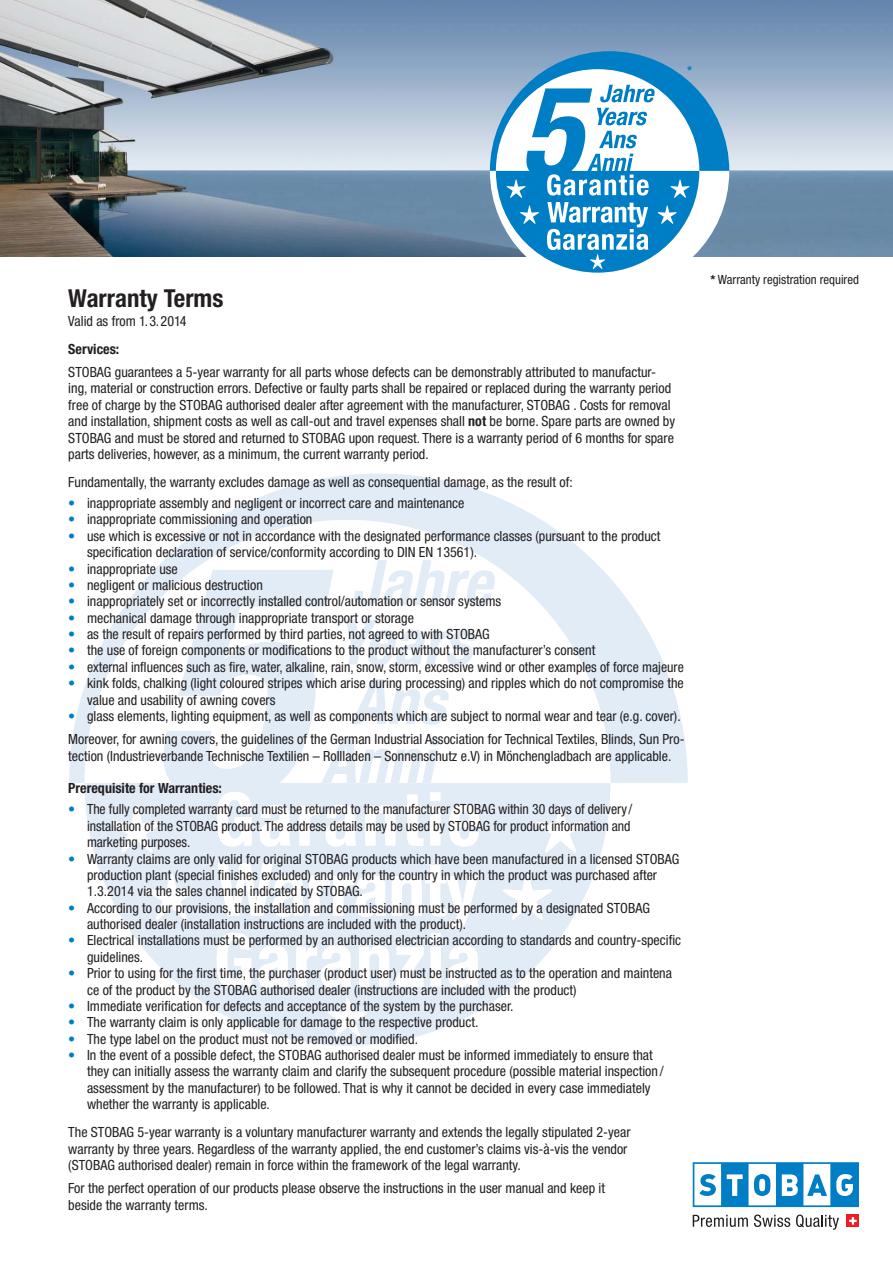
<style>
.page{position:relative;width:893px;height:1263px;background:#fff}
.page>*{position:absolute;margin:0;border:0;box-sizing:border-box;transform-origin:0 0}
.t1{font:700 condensed 24.75px "Helvetica Neue LT Pro";color:#231f20}
.t2{font:condensed 14.1px/16.4px "Helvetica Neue LT Pro";color:#231f20}
.t3{font:700 condensed 14.1px "Helvetica Neue LT Pro";color:#231f20}
.t4{font:condensed 12.75px "Helvetica Neue LT Pro";color:#231f20}
.t5{font:700 condensed 12.75px "Helvetica Neue LT Pro";color:#007ec5}
.s1{font-weight:700}
.s2{color:#007ec5}
</style>
<div class="page">
<svg style="left:69px;top:474px;width:619px;height:309px"></svg>
<svg style="left:85px;top:783px;width:525px;height:263px;fill:#e1ecf7"></svg>
<svg style="left:85px;top:520px;width:525px;height:263px"></svg>
<svg style="left:217px;top:863px;width:262px;height:124px"></svg>
<svg style="left:113px;top:560px;width:383px;height:292px"></svg>
<svg style="left:536px;top:805px;width:49px;height:47px"></svg>
<svg style="left:328px;top:998px;width:39px;height:38px"></svg>
<svg style="left:147px;top:872px;width:49px;height:48px"></svg>
<svg style="left:503px;top:872px;width:49px;height:48px"></svg>
<img style="left:0;top:0;width:893px;height:256px">
<svg style="left:490px;top:51px;width:239px;height:222px"></svg>
<svg style="left:693px;top:1215px;width:55px;height:12px"></svg>
<svg style="left:754px;top:1214px;width:36px;height:13px"></svg>
<svg style="left:796px;top:1214px;width:43px;height:16px"></svg>
<div style="left:847px;top:1215px;width:12px;height:12px;background:#ee1d23"></div>
<svg style="left:849px;top:1217px;width:8px;height:7px"></svg>
<svg style="left:693px;top:1162px;width:166px;height:45px"></svg>
<p class="t5" style="left:687px;top:63px;width:6px">*</p>
<h1 class="t1" style="left:68px;top:283px;width:157px">Warranty Terms</h1>
<p class="t2" style="left:68px;top:312px;width:120px">Valid as from 1. 3. 2014</p>
<p class="t3" style="left:68px;top:340px;width:52px">Services:</p>
<p class="t2" style="left:68px;top:364px;width:608px">STOBAG guarantees a 5-year warranty for all parts whose defects can be demonstrably attributed to manufactur&shy;ing, material or construction errors. Defective or faulty parts shall be repaired or replaced during the warranty period free of charge by the STOBAG authorised dealer after agreement with the manufacturer, STOBAG . Costs for removal and installation, shipment costs as well as call-out and travel expenses shall <span class="s1">not</span> be borne. Spare parts are owned by STOBAG and must be stored and returned to STOBAG upon request. There is a warranty period of 6 months for spare parts deliveries, however, as a minimum, the current warranty period.</p>
<p class="t2" style="left:68px;top:474px;width:506px">Fundamentally, the warranty excludes damage as well as consequential damage, as the result of:</p>
<p class="t2" style="left:68px;top:495px;width:398px"><span class="s2">•</span> inappropriate assembly and negligent or incorrect care and maintenance</p>
<p class="t2" style="left:68px;top:511px;width:246px"><span class="s2">•</span> inappropriate commissioning and operation</p>
<p class="t2" style="left:87px;top:528px;width:575px;text-indent:-19px"><span class="s2">•</span> use which is excessive or not in accordance with the designated performance classes (pursuant to the product specification declaration of service/conformity according to DIN EN 13561).</p>
<p class="t2" style="left:68px;top:560px;width:111px"><span class="s2">•</span> inappropriate use</p>
<p class="t2" style="left:68px;top:577px;width:196px"><span class="s2">•</span> negligent or malicious destruction</p>
<p class="t2" style="left:68px;top:593px;width:434px"><span class="s2">•</span> inappropriately set or incorrectly installed control/automation or sensor systems</p>
<p class="t2" style="left:68px;top:609px;width:347px"><span class="s2">•</span> mechanical damage through inappropriate transport or storage</p>
<p class="t2" style="left:68px;top:626px;width:423px"><span class="s2">•</span> as the result of repairs performed by third parties, not agreed to with STOBAG</p>
<p class="t2" style="left:68px;top:642px;width:528px"><span class="s2">•</span> the use of foreign components or modifications to the product without the manufacturer’s consent</p>
<p class="t2" style="left:68px;top:658px;width:617px"><span class="s2">•</span> external influences such as fire, water, alkaline, rain, snow, storm, excessive wind or other examples of force majeure</p>
<p class="t2" style="left:87px;top:675px;width:598px;text-indent:-19px"><span class="s2">•</span> kink folds, chalking (light coloured stripes which arise during processing) and ripples which do not compromise the value and usability of awning covers</p>
<p class="t2" style="left:68px;top:704px;width:618px;line-height:23.4px"><span class="s2">•</span> glass elements, lighting equipment, as well as components which are subject to normal wear and tear (e.g. cover).<br>Moreover, for awning covers, the guidelines of the German Industrial Association for Technical Textiles, Blinds, Sun Pro-</p>
<p class="t2" style="left:68px;top:747px;width:605px">tection (Industrieverbande Technische Textilien – Rollladen – Sonnenschutz e.V) in Mönchengladbach are applicable.</p>
<p class="t3" style="left:68px;top:780px;width:155px">Prerequisite for Warranties:</p>
<p class="t2" style="left:87px;top:801px;width:547px;text-indent:-19px"><span class="s2">•</span> The fully completed warranty card must be returned to the manufacturer STOBAG within 30 days of delivery / installation of the STOBAG product. The address details may be used by STOBAG for product information and marketing purposes.</p>
<p class="t2" style="left:87px;top:850px;width:594px;text-indent:-19px"><span class="s2">•</span> Warranty claims are only valid for original STOBAG products which have been manufactured in a licensed STOBAG production plant (special finishes excluded) and only for the country in which the product was purchased after<br>1.3.2014 via the sales channel indicated by STOBAG.</p>
<p class="t2" style="left:87px;top:899px;width:564px;text-indent:-19px"><span class="s2">•</span> According to our provisions, the installation and commissioning must be performed by a designated STOBAG authorised dealer (installation instructions are included with the product).</p>
<p class="t2" style="left:87px;top:932px;width:596px;text-indent:-19px"><span class="s2">•</span> Electrical installations must be performed by an authorised electrician according to standards and country-specific guidelines.</p>
<p class="t2" style="left:87px;top:965px;width:586px;text-indent:-19px"><span class="s2">•</span> Prior to using for the first time, the purchaser (product user) must be instructed as to the operation and maintena ce of the product by the STOBAG authorised dealer (instructions are included with the product)</p>
<p class="t2" style="left:68px;top:998px;width:447px"><span class="s2">•</span> Immediate verification for defects and acceptance of the system by the purchaser.</p>
<p class="t2" style="left:68px;top:1014px;width:412px"><span class="s2">•</span> The warranty claim is only applicable for damage to the respective product.</p>
<p class="t2" style="left:68px;top:1030px;width:351px"><span class="s2">•</span> The type label on the product must not be removed or modified.</p>
<p class="t2" style="left:87px;top:1047px;width:578px;text-indent:-19px"><span class="s2">•</span> In the event of a possible defect, the STOBAG authorised dealer must be informed immediately to ensure that they can initially assess the warranty claim and clarify the subsequent procedure (possible material inspection / assessment by the manufacturer) to be followed. That is why it cannot be decided in every case immediately whether the warranty is applicable.</p>
<p class="t2" style="left:68px;top:1124px;width:564px">The STOBAG 5-year warranty is a voluntary manufacturer warranty and extends the legally stipulated 2-year warranty by three years. Regardless of the warranty applied, the end customer’s claims vis-à-vis the vendor (STOBAG authorised dealer) remain in force within the framework of the legal warranty.</p>
<p class="t2" style="left:68px;top:1180px;width:538px">For the perfect operation of our products please observe the instructions in the user manual and keep it beside the warranty terms.</p>
<p class="t4" style="left:710px;top:273px;width:150px"><span class="s1">*</span> Warranty registration required</p>
</div>
